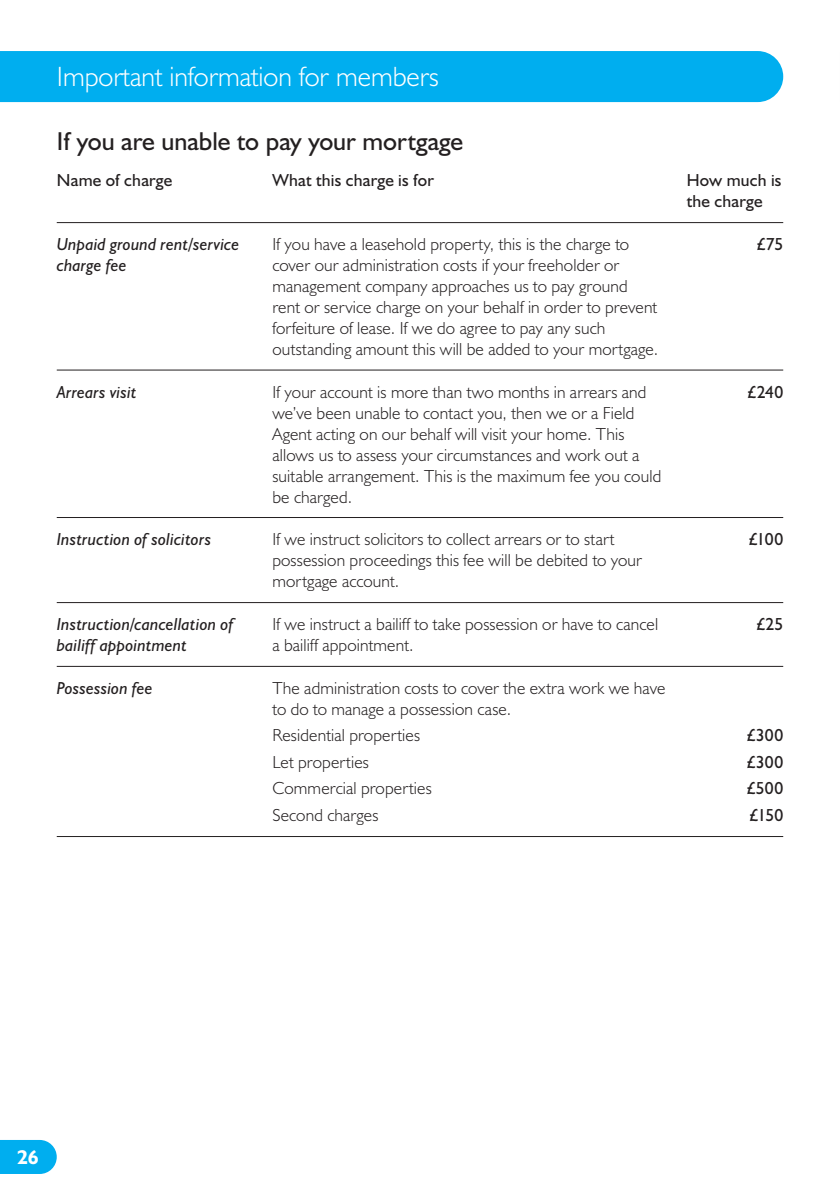
<style>
.page{position:relative;width:840px;height:1191px;background:#fff}
.page>*{position:absolute;margin:0;border:0;box-sizing:border-box;transform-origin:0 0}
.t1{font:300 28px "Humanist 521 BT";color:#fff}
.t2{font:26px "Humanist 521 BT";color:#231f20}
.t3{font:700 20px "Humanist 521 BT";color:#fff}
.t4{font:300 17.6px/21px "Humanist 521 BT";letter-spacing:.01em;color:#231f20}
.t5{font:italic 17.6px/21px "Humanist 521 BT";letter-spacing:.01em;color:#231f20}
.t6{font:17.6px/26.4px "Humanist 521 BT";letter-spacing:.015em;color:#231f20;text-align:justify}
</style>
<div class="page">
<svg style="left:0;top:1140px;width:57px;height:34px"></svg>
<div style="left:0;top:51px;width:782px;height:51px;background:#00aeef"></div>
<hr style="left:57px;top:222px;width:725px;height:1px;background:#231f20">
<hr style="left:57px;top:369px;width:725px;height:1px;background:#231f20">
<hr style="left:57px;top:517px;width:725px;height:1px;background:#231f20">
<hr style="left:57px;top:602px;width:725px;height:1px;background:#231f20">
<hr style="left:57px;top:666px;width:725px;height:1px;background:#231f20">
<hr style="left:57px;top:836px;width:725px;height:1px;background:#231f20">
<h1 class="t1" style="left:57px;top:59px;width:383px">Important information for members</h1>
<h2 class="t2" style="left:57px;top:125px;width:408px">If you are unable to pay your mortgage</h2>
<p class="t6" style="left:57px;top:167px;width:117px">Name of charge</p>
<p class="t6" style="left:272px;top:167px;width:163px">What this charge is for</p>
<p class="t6" style="left:686px;top:169px;width:96px;line-height:21px">How much is the charge</p>
<p class="t5" style="left:57px;top:233px;width:184px">Unpaid ground rent/service charge fee</p>
<p class="t5" style="left:57px;top:381px;width:81px">Arrears visit</p>
<p class="t5" style="left:57px;top:528px;width:156px">Instruction of solicitors</p>
<p class="t5" style="left:57px;top:613px;width:178px">Instruction/cancellation of bailiff appointment</p>
<p class="t5" style="left:57px;top:677px;width:97px">Possession fee</p>
<p class="t4" style="left:272px;top:233px;width:387px">If you have a leasehold property, this is the charge to cover our administration costs if your freeholder or management company approaches us to pay ground rent or service charge on your behalf in order to prevent forfeiture of lease. If we do agree to pay any such outstanding amount this will be added to your mortgage.</p>
<p class="t4" style="left:272px;top:381px;width:390px">If your account is more than two months in arrears and we’ve been unable to contact you, then we or a Field Agent acting on our behalf will visit your home. This allows us to assess your circumstances and work out a suitable arrangement. This is the maximum fee you could be charged.</p>
<p class="t4" style="left:272px;top:528px;width:371px">If we instruct solicitors to collect arrears or to start possession proceedings this fee will be debited to your mortgage account.</p>
<p class="t4" style="left:272px;top:613px;width:387px">If we instruct a bailiff to take possession or have to cancel a bailiff appointment.</p>
<p class="t4" style="left:272px;top:677px;width:394px">The administration costs to cover the extra work we have to do to manage a possession case.</p>
<p class="t4" style="left:272px;top:722px;width:161px;line-height:26.4px">Residential properties<br>Let properties<br>Commercial properties<br>Second charges</p>
<p class="t6" style="left:756px;top:231px;width:28px">£75</p>
<p class="t6" style="left:747px;top:378px;width:37px">£240</p>
<p class="t6" style="left:748px;top:525px;width:36px">£100</p>
<p class="t6" style="left:755px;top:610px;width:28px">£25</p>
<p class="t6" style="left:746px;top:722px;width:38px">£300 £300 £500 £150</p>
<p class="t3" style="left:17px;top:1144px;width:23px">26</p>
</div>
